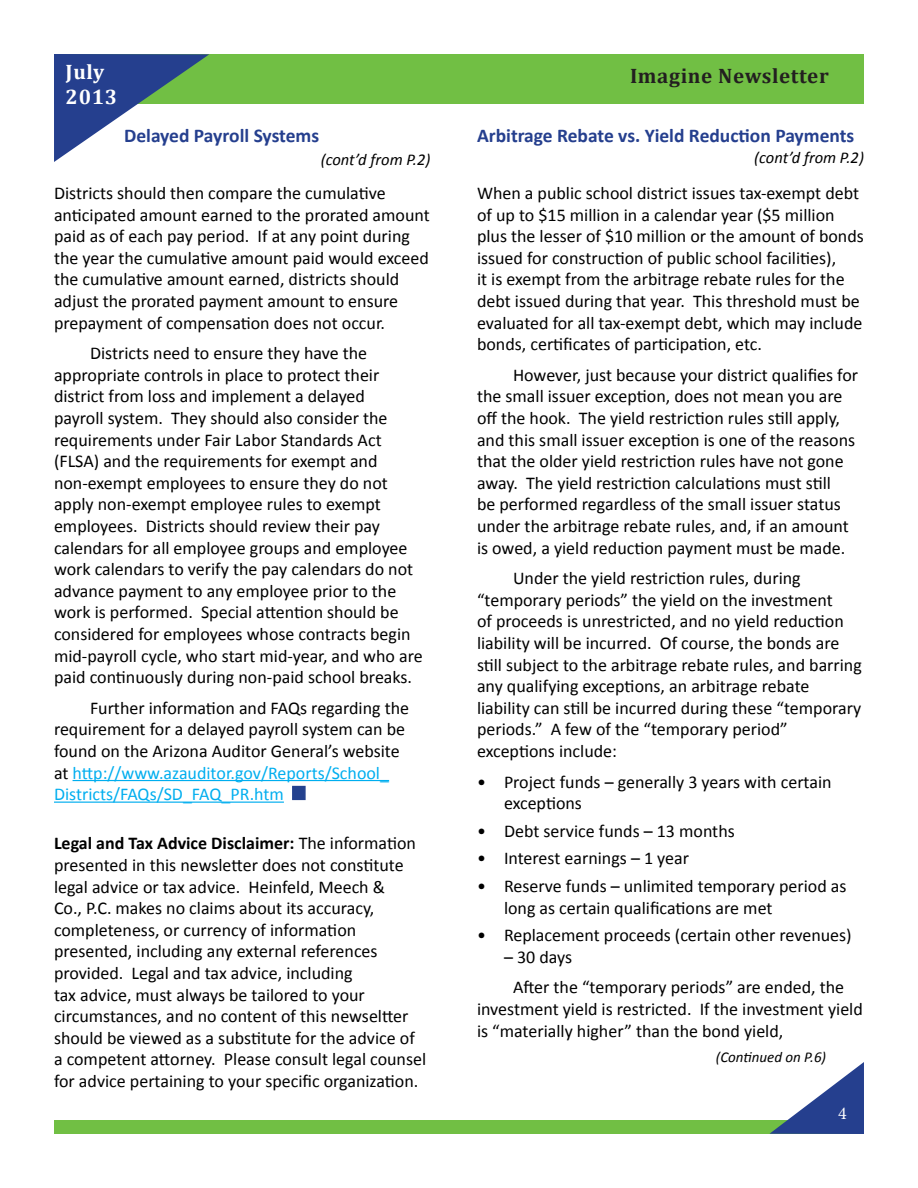
<style>
.page{position:relative;width:918px;height:1188px;background:#fff}
.page>*{position:absolute;margin:0;border:0;box-sizing:border-box;transform-origin:0 0}
.t1{font:700 21px "Cambria";letter-spacing:.03em;color:#231f20}
.t2{font:700 21px "Cambria";letter-spacing:.03em;color:#fff}
.t3{font:700 19.5px "Calibri";color:#253f8e}
.t4{font:18px/21.6px "Calibri";color:#000}
.t5{font:18px "Minion Pro";color:#fff}
.t6{font:italic 16.5px "Calibri";color:#000}
.t7{font:italic 15px "Calibri";color:#000}
.s1{color:#00aeef}
.s2{font-weight:700}
</style>
<div class="page">
<div style="left:54px;top:1120px;width:810px;height:14px;background:#71bf44"></div>
<div style="left:54px;top:54px;width:810px;height:50px;background:#71bf44"></div>
<svg style="left:54px;top:54px;width:155px;height:108px"></svg>
<svg style="left:770px;top:1062px;width:94px;height:72px"></svg>
<hr style="left:73px;top:780px;width:316px;height:1px;background:#00aeef">
<hr style="left:54px;top:802px;width:230px;height:1px;background:#00aeef">
<div style="left:292px;top:786px;width:14px;height:14px;background:#24418e;border:1px solid #24418e"></div>
<p class="t2" style="left:66px;top:57px;width:40px">July</p>
<p class="t1" style="left:630px;top:61px;width:200px">Imagine Newsletter</p>
<p class="t2" style="left:66px;top:82px;width:53px">2013</p>
<p class="t3" style="left:124px;top:123px;width:197px">Delayed Payroll Systems</p>
<p class="t6" style="left:321px;top:148px;width:111px">(cont’d from P.2)</p>
<p class="t4" style="left:54px;top:182px;width:377px">Districts should then compare the cumulative anticipated amount earned to the prorated amount paid as of each pay period. If at any point during the year the cumulative amount paid would exceed the cumulative amount earned, districts should adjust the prorated payment amount to ensure prepayment of compensation does not occur.</p>
<p class="t4" style="left:54px;top:342px;width:370px;text-indent:36px">Districts need to ensure they have the appropriate controls in place to protect their district from loss and implement a delayed<br>payroll system. They should also consider the requirements under Fair Labor Standards Act (FLSA) and the requirements for exempt and non-exempt employees to ensure they do not apply non-exempt employee rules to exempt employees. Districts should review their pay calendars for all employee groups and employee work calendars to verify the pay calendars do not advance payment to any employee prior to the work is performed. Special attention should be considered for employees whose contracts begin mid-payroll cycle, who start mid-year, and who are paid continuously during non-paid school breaks.</p>
<p class="t4" style="left:54px;top:697px;width:357px;text-indent:36px">Further information and FAQs regarding the requirement for a delayed payroll system can be found on the Arizona Auditor General’s website at <span class="s1">http://www.azauditor.gov/Reports/School_ Districts/FAQs/SD_FAQ_PR.htm</span></p>
<p class="t4" style="left:54px;top:833px;width:374px"><span class="s2">Legal and Tax Advice Disclaimer:</span> The information presented in this newsletter does not constitute legal advice or tax advice. Heinfeld, Meech &amp;<br>Co., P.C. makes no claims about its accuracy, completeness, or currency of information presented, including any external references provided. Legal and tax advice, including<br>tax advice, must always be tailored to your circumstances, and no content of this newseltter should be viewed as a substitute for the advice of a competent attorney. Please consult legal counsel for advice pertaining to your specific organization.</p>
<p class="t3" style="left:477px;top:123px;width:379px">Arbitrage Rebate vs. Yield Reduction Payments</p>
<p class="t6" style="left:754px;top:147px;width:111px">(cont’d from P.2)</p>
<p class="t4" style="left:477px;top:182px;width:388px">When a public school district issues tax-exempt debt of up to $15 million in a calendar year ($5 million plus the lesser of $10 million or the amount of bonds issued for construction of public school facilities),<br>it is exempt from the arbitrage rebate rules for the debt issued during that year. This threshold must be evaluated for all tax-exempt debt, which may include bonds, certificates of participation, etc.</p>
<p class="t4" style="left:477px;top:364px;width:383px;text-indent:36px">However, just because your district qualifies for the small issuer exception, does not mean you are off the hook. The yield restriction rules still apply, and this small issuer exception is one of the reasons that the older yield restriction rules have not gone away. The yield restriction calculations must still<br>be performed regardless of the small issuer status under the arbitrage rebate rules, and, if an amount is owed, a yield reduction payment must be made.</p>
<p class="t4" style="left:477px;top:567px;width:386px;text-indent:36px">Under the yield restriction rules, during “temporary periods” the yield on the investment<br>of proceeds is unrestricted, and no yield reduction liability will be incurred. Of course, the bonds are still subject to the arbitrage rebate rules, and barring any qualifying exceptions, an arbitrage rebate liability can still be incurred during these “temporary periods.” A few of the “temporary period” exceptions include:</p>
<p class="t4" style="left:504px;top:771px;width:329px;text-indent:-27px">• Project funds – generally 3 years with certain exceptions</p>
<p class="t4" style="left:477px;top:820px;width:259px">• Debt service funds – 13 months</p>
<p class="t4" style="left:477px;top:848px;width:214px">• Interest earnings – 1 year</p>
<p class="t4" style="left:504px;top:875px;width:344px;text-indent:-27px">• Reserve funds – unlimited temporary period as long as certain qualifications are met</p>
<p class="t4" style="left:477px;top:924px;width:376px">• Replacement proceeds (certain other revenues)</p>
<p class="t4" style="left:504px;top:946px;width:70px">– 30 days</p>
<p class="t4" style="left:477px;top:977px;width:387px;text-indent:36px">After the “temporary periods” are ended, the investment yield is restricted. If the investment yield is “materially higher” than the bond yield,</p>
<p class="t7" style="left:716px;top:1047px;width:112px">(Continued on P.6)</p>
<p class="t5" style="left:838px;top:1101px;width:10px">4</p>
</div>
